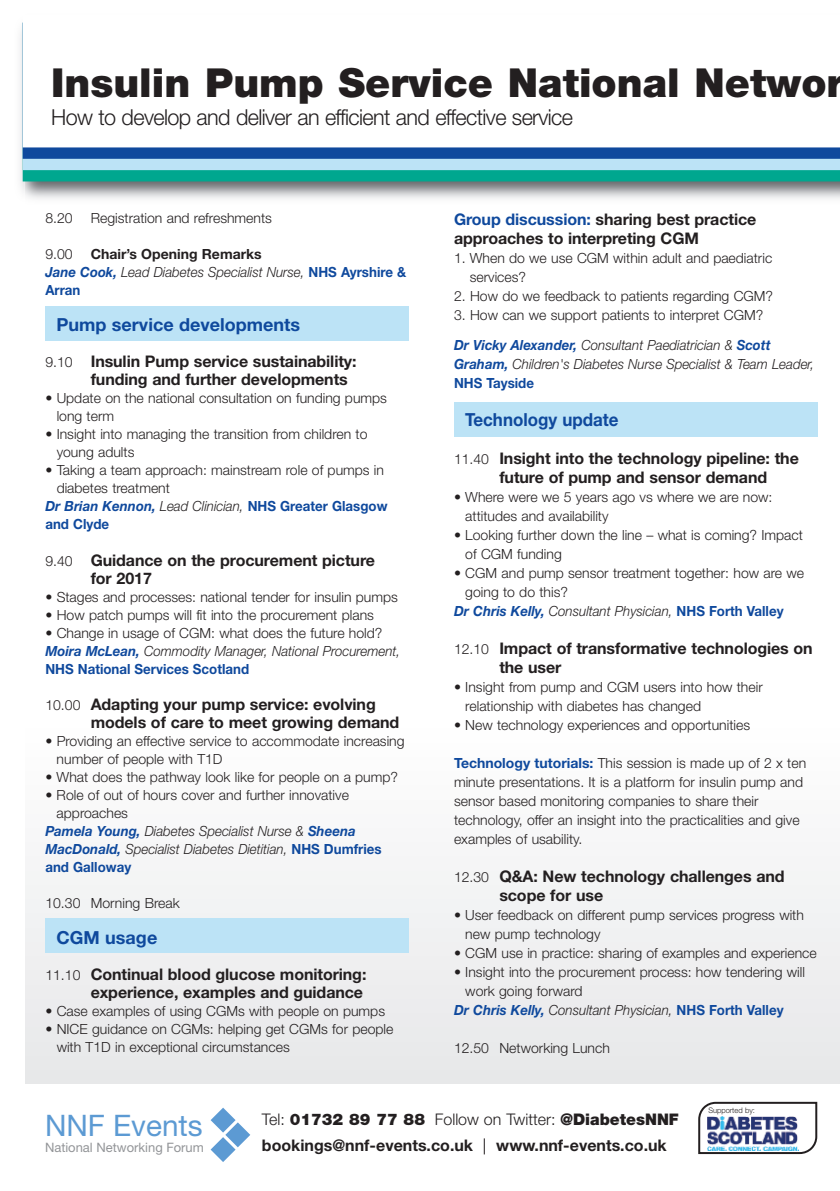
<style>
.page{position:relative;width:840px;height:1191px;background:#fff}
.page>*{position:absolute;margin:0;border:0;box-sizing:border-box;transform-origin:0 0}
.t1{font:900 40px "Helvetica Neue LT Std";color:#231f20}
.t2{font:29.6px "Helvetica Neue";color:#5c9ad3}
.t3{font:300 22px "Helvetica Neue";letter-spacing:-.03em;color:#231f20}
.t4{font:700 18px "Helvetica Neue LT Std";color:#0f499d}
.t5{font:700 18px "Helvetica Neue LT Std";color:#0f499d;scale:.94 1}
.t6{font:700 16px/18px "Helvetica Neue LT Std";letter-spacing:-.005em;color:#231f20}
.t7{font:300 14px/19px "Helvetica Neue";color:#231f20}
.t8{font:italic 300 14px "Helvetica Neue";color:#231f20;scale:.95 1}
.t9{font:700 14px/18px "Helvetica Neue LT Std";color:#0f499d;scale:.95 1}
.t10{font:700 14px "Helvetica Neue LT Std";color:#231f20}
.t11{font:13px "Helvetica Neue";color:#939598}
.t12{font:300 7.6px "Helvetica Neue";color:#231f20}
.s1{font-family:"Helvetica Neue LT Std";font-weight:700;color:#0f499d}
.s2{font-family:"Helvetica Neue LT Std";font-weight:700;font-style:normal;color:#0f499d}
.s3{font-family:"Helvetica Neue";font-weight:300;font-size:14px}
.s4{font-style:italic}
.s5{font-family:"Helvetica Neue";font-weight:300;font-style:italic;color:#231f20}
.s6{font-family:"Helvetica Neue LT Std";font-weight:700;font-style:italic;color:#0f499d}
.s7{color:#0f499d}
.s8{font-family:"Helvetica Neue";font-weight:300}
.s9{font-weight:900}
.s10{font-family:"Helvetica Neue";font-weight:400}
</style>
<div class="page">
<div style="left:23px;top:724px;width:816px;height:359px;background:#f3f4f4"></div>
<div style="left:0;top:0;width:24px;height:1191px;background:#fff"></div>
<img style="left:20px;top:22px;width:819px;height:177px">
<svg style="left:23px;top:170px;width:816px;height:11px;background:#02a790"></svg>
<div style="left:23px;top:159px;width:816px;height:11px;background:#bce3f6"></div>
<svg style="left:23px;top:147px;width:816px;height:12px;background:#1a52a2"></svg>
<svg style="left:23px;top:22px;width:816px;height:125px"></svg>
<div style="left:45px;top:306px;width:363px;height:34px;background:#bce3f6"></div>
<div style="left:45px;top:918px;width:363px;height:34px;background:#bce3f6"></div>
<div style="left:454px;top:403px;width:362px;height:34px;background:#bce3f6"></div>
<svg style="left:210px;top:1107px;width:40px;height:55px"></svg>
<svg style="left:698px;top:1101px;width:118px;height:53px"></svg>
<img style="left:707px;top:1116px;width:90px;height:34px">
<h1 class="t1" style="left:51px;top:68px;width:794px">Insulin Pump Service National Networ</h1>
<h3 class="t3" style="left:51px;top:103px;width:523px">How to develop and deliver an efficient and effective service</h3>
<p class="t7" style="left:45px;top:209px;width:29px">8.20</p>
<p class="t7" style="left:91px;top:209px;width:183px">Registration and refreshments</p>
<p class="t7" style="left:45px;top:245px;width:29px">9.00</p>
<p class="t10" style="left:91px;top:249px;width:172px">Chair’s Opening Remarks</p>
<p class="t8" style="left:45px;top:264px;width:381px"><span class="s1">Jane Cook,</span> Lead Diabetes Specialist Nurse, <span class="s2">NHS Ayrshire &amp;</span></p>
<p class="t9" style="left:45px;top:283px;width:38px">Arran</p>
<p class="t4" style="left:56px;top:318px;width:245px">Pump service developments</p>
<p class="t6" style="left:91px;top:354px;width:267px;text-indent:-45px"><span class="s3">9.10</span> Insulin Pump service sustainability: funding and further developments</p>
<p class="t7" style="left:57px;top:389px;width:331px;line-height:18px;text-indent:-11px">• Update on the national consultation on funding pumps long term</p>
<p class="t7" style="left:57px;top:425px;width:312px;line-height:18px;text-indent:-11px">• Insight into managing the transition from children to young adults</p>
<p class="t7" style="left:57px;top:461px;width:329px;line-height:18px;text-indent:-11px">• Taking a team approach: mainstream role of pumps in diabetes treatment</p>
<p class="t9" style="left:45px;top:499px;width:361px"><span class="s4">Dr Brian Kennon,</span> <span class="s5">Lead Clinician,</span> NHS Greater Glasgow and Clyde</p>
<p class="t6" style="left:91px;top:552px;width:286px;text-indent:-45px"><span class="s3">9.40</span> Guidance on the procurement picture for 2017</p>
<p class="t7" style="left:45px;top:587px;width:354px">• Stages and processes: national tender for insulin pumps</p>
<p class="t7" style="left:45px;top:605px;width:330px">• How patch pumps will fit into the procurement plans</p>
<p class="t7" style="left:45px;top:623px;width:356px;line-height:18px">• Change in usage of CGM: what does the future hold?<br><span class="s6">Moira McLean,</span> <span class="s4">Commodity Manager, National Procurement,</span></p>
<p class="t9" style="left:45px;top:661px;width:216px">NHS National Services Scotland</p>
<p class="t6" style="left:91px;top:696px;width:310px;text-indent:-45px"><span class="s3">10.00</span> Adapting your pump service: evolving models of care to meet growing demand</p>
<p class="t7" style="left:57px;top:731px;width:349px;line-height:18px;text-indent:-11px">• Providing an effective service to accommodate increasing number of people with T1D</p>
<p class="t7" style="left:45px;top:767px;width:354px">• What does the pathway look like for people on a pump?</p>
<p class="t7" style="left:45px;top:785px;width:305px">• Role of out of hours cover and further innovative</p>
<p class="t7" style="left:57px;top:803px;width:73px">approaches</p>
<p class="t8" style="left:45px;top:822px;width:328px"><span class="s1">Pamela Young,</span> Diabetes Specialist Nurse &amp; <span class="s1">Sheena</span></p>
<p class="t8" style="left:45px;top:840px;width:355px"><span class="s1">MacDonald,</span> Specialist Diabetes Dietitian, <span class="s2">NHS Dumfries</span></p>
<p class="t9" style="left:45px;top:859px;width:92px">and Galloway</p>
<p class="t7" style="left:45px;top:893px;width:136px">10.30 Morning Break</p>
<p class="t4" style="left:56px;top:930px;width:102px">CGM usage</p>
<p class="t6" style="left:45px;top:966px;width:322px;text-align:right"><span class="s3">11.10</span> Continual blood glucose monitoring: experience, examples and guidance</p>
<p class="t7" style="left:45px;top:1001px;width:341px">• Case examples of using CGMs with people on pumps</p>
<p class="t7" style="left:57px;top:1019px;width:338px;line-height:18px;text-indent:-11px">• NICE guidance on CGMs: helping get CGMs for people with T1D in exceptional circumstances</p>
<p class="t6" style="left:454px;top:211px;width:303px;line-height:19px"><span class="s7">Group discussion:</span> sharing best practice approaches to interpreting CGM</p>
<p class="t7" style="left:469px;top:248px;width:304px;text-indent:-16px">1. When do we use CGM within adult and paediatric services?</p>
<p class="t7" style="left:454px;top:286px;width:320px">2. How do we feedback to patients regarding CGM?</p>
<p class="t7" style="left:454px;top:299px;width:318px;line-height:30px">3. How can we support patients to interpret CGM?<br><span class="s6">Dr Vicky Alexander,</span> <span class="s4">Consultant Paediatrician &amp;</span> <span class="s6">Scott</span></p>
<p class="t8" style="left:454px;top:355px;width:380px"><span class="s1">Graham,</span> Children's Diabetes Nurse Specialist &amp; Team Leader,</p>
<p class="t9" style="left:454px;top:375px;width:86px">NHS Tayside</p>
<p class="t5" style="left:465px;top:413px;width:165px">Technology update</p>
<p class="t6" style="left:499px;top:450px;width:301px;line-height:19px;text-indent:-45px"><span class="s3">11.40</span> Insight into the technology pipeline: the future of pump and sensor demand</p>
<p class="t7" style="left:465px;top:487px;width:308px;text-indent:-11px">• Where were we 5 years ago vs where we are now: attitudes and availability</p>
<p class="t7" style="left:465px;top:525px;width:339px;text-indent:-11px">• Looking further down the line – what is coming? Impact of CGM funding</p>
<p class="t7" style="left:454px;top:563px;width:351px">• CGM and pump sensor treatment together: how are we</p>
<p class="t7" style="left:465px;top:582px;width:104px">going to do this?</p>
<p class="t8" style="left:454px;top:602px;width:348px"><span class="s1">Dr Chris Kelly,</span> Consultant Physician, <span class="s2">NHS Forth Valley</span></p>
<p class="t6" style="left:499px;top:640px;width:315px;line-height:19px;text-indent:-45px"><span class="s3">12.10</span> Impact of transformative technologies on the user</p>
<p class="t7" style="left:465px;top:677px;width:299px;text-indent:-11px">• Insight from pump and CGM users into how their relationship with diabetes has changed</p>
<p class="t7" style="left:454px;top:715px;width:297px">• New technology experiences and opportunities</p>
<p class="t7" style="left:454px;top:753px;width:353px"><span class="s1">Technology tutorials:</span> This session is made up of 2 x ten minute presentations. It is a platform for insulin pump and sensor based monitoring companies to share their technology, offer an insight into the practicalities and give examples of usability.</p>
<p class="t6" style="left:499px;top:868px;width:286px;line-height:19px;text-indent:-45px"><span class="s3">12.30</span> Q&amp;A: New technology challenges and scope for use</p>
<p class="t7" style="left:465px;top:905px;width:340px;text-indent:-11px">• User feedback on different pump services progress with new pump technology</p>
<p class="t7" style="left:454px;top:943px;width:364px">• CGM use in practice: sharing of examples and experience</p>
<p class="t7" style="left:454px;top:962px;width:352px">• Insight into the procurement process: how tendering will</p>
<p class="t7" style="left:465px;top:981px;width:119px">work going forward</p>
<p class="t8" style="left:454px;top:1001px;width:348px"><span class="s1">Dr Chris Kelly,</span> Consultant Physician, <span class="s2">NHS Forth Valley</span></p>
<p class="t7" style="left:454px;top:1038px;width:157px">12.50 Networking Lunch</p>
<h2 class="t2" style="left:45px;top:1114px;width:159px">NNF Events</h2>
<p class="t11" style="left:45px;top:1143px;width:160px">National Networking Forum</p>
<p class="t6" style="left:262px;top:1108px;width:418px;line-height:26px"><span class="s8">Tel:</span> <span class="s9">01732 89 77 88</span> <span class="s8">Follow on Twitter:</span> <span class="s9">@DiabetesNNF </span>bookings@nnf-events.co.uk <span class="s10">|</span> www.nnf-events.co.uk</p>
<p class="t12" style="left:708px;top:1105px;width:48px">Supported by:</p>
</div>
